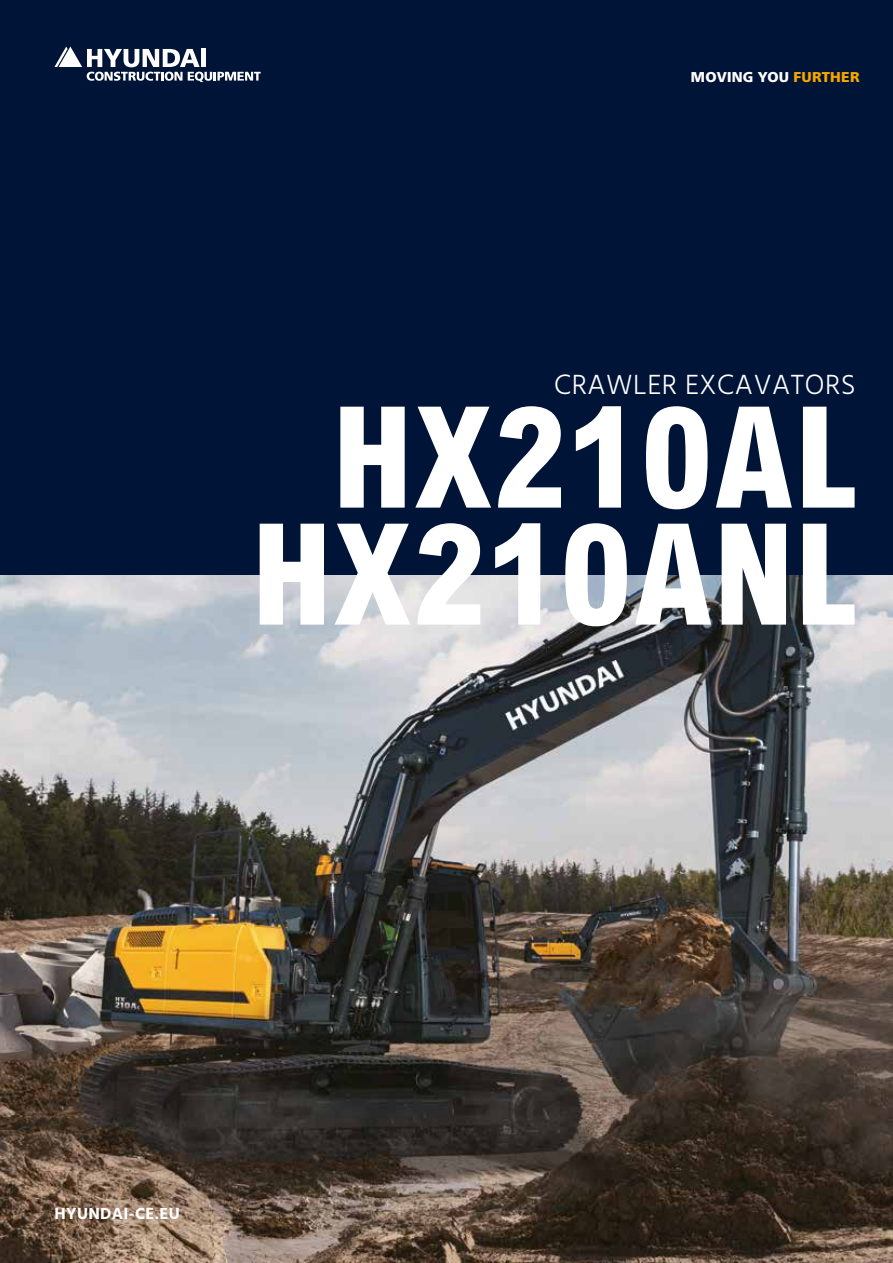
<style>
.page{position:relative;width:893px;height:1263px;background:#fff}
.page>*{position:absolute;margin:0;border:0;box-sizing:border-box;transform-origin:0 0}
.t1{font:800 condensed 141px/117px "Arial";letter-spacing:.02em;color:#fff;text-align:center}
.t2{font:300 28.5px "Hind";letter-spacing:.02em;color:#fff}
.t3{font:700 16.5px "Hind";letter-spacing:.02em;color:#fff}
.t4{font:900 14.25px "Neue Frutiger World";letter-spacing:.02em;color:#fff}
.s1{color:#f7a600}
</style>
<div class="page">
<img style="left:0;top:574px;width:893px;height:689px">
<div style="left:0;top:0;width:893px;height:574px;background:#001437"></div>
<svg style="left:54px;top:47px;width:207px;height:35px"></svg>
<p class="t4" style="left:691px;top:69px;width:170px">MOVING YOU <span class="s1">FURTHER</span></p>
<p class="t2" style="left:554px;top:365px;width:303px">CRAWLER EXCAVATORS</p>
<h1 class="t1" style="left:253px;top:400px;width:607px">HX210AL<br>HX210ANL</h1>
<p class="t3" style="left:54px;top:1204px;width:127px">HYUNDAI-CE.EU</p>
</div>
